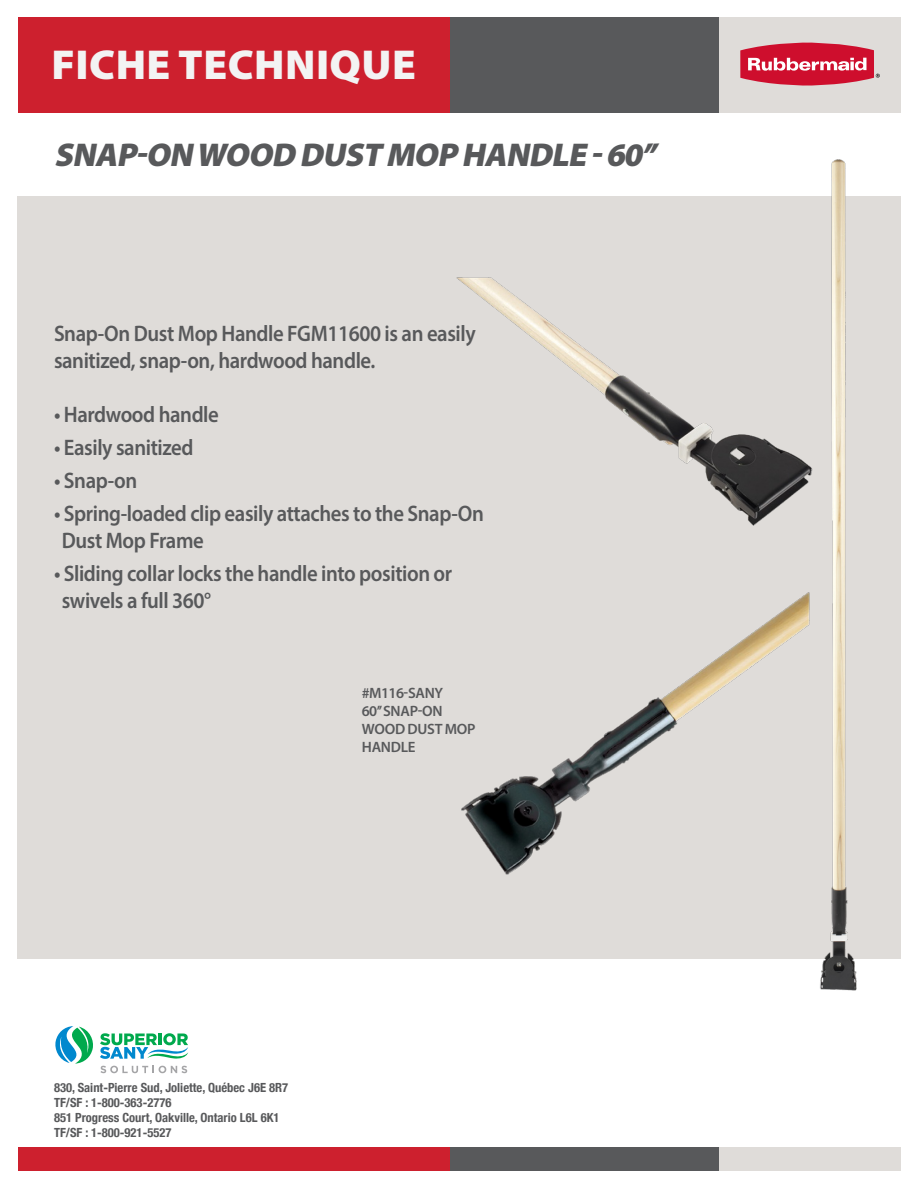
<style>
.page{position:relative;width:918px;height:1188px;background:#fff}
.page>*{position:absolute;margin:0;border:0;box-sizing:border-box;transform-origin:0 0}
.t1{font:900 42px "Myriad Pro";letter-spacing:.01em;color:#f3f3f3}
.t2{font:italic 900 33px "Myriad Pro";color:#58595b}
.t3{font:600 22.5px/27px "Myriad Pro";letter-spacing:-.02em;color:#58595b;scale:.92 1}
.t4{font:600 15px/18px "Myriad Pro";letter-spacing:-.02em;color:#58595b}
.t5{font:700 condensed 12.6px "Helvetica Neue";color:#58595b}
</style>
<div class="page">
<div style="left:719px;top:17px;width:182px;height:95px;background:#dfdcd9"></div>
<div style="left:450px;top:17px;width:269px;height:95px;background:#58595b"></div>
<div style="left:18px;top:17px;width:432px;height:95px;background:#cd202e"></div>
<div style="left:719px;top:1148px;width:182px;height:23px;background:#dfdcd9"></div>
<div style="left:450px;top:1148px;width:269px;height:23px;background:#58595b"></div>
<div style="left:18px;top:1148px;width:432px;height:23px;background:#cd202e"></div>
<div style="left:17px;top:197px;width:884px;height:762px;background:#dfdcd9"></div>
<img style="left:796px;top:159px;width:90px;height:832px">
<img style="left:456px;top:272px;width:392px;height:282px">
<img style="left:461px;top:570px;width:387px;height:307px">
<svg style="left:740px;top:42px;width:140px;height:44px"></svg>
<svg style="left:100px;top:1066px;width:87px;height:7px"></svg>
<svg style="left:100px;top:1033px;width:88px;height:26px"></svg>
<svg style="left:55px;top:1026px;width:38px;height:38px"></svg>
<p class="t1" style="left:52px;top:36px;width:366px">FICHE TECHNIQUE</p>
<p class="t2" style="left:54px;top:133px;width:611px">SNAP-ON WOOD DUST MOP HANDLE -60’’</p>
<p class="t3" style="left:54px;top:319px;width:460px">Snap-On Dust Mop Handle FGM11600 is an easily sanitized, snap-on, hardwood handle.</p>
<p class="t3" style="left:54px;top:400px;width:181px">• Hardwood handle</p>
<p class="t3" style="left:54px;top:433px;width:153px">• Easily sanitized</p>
<p class="t3" style="left:54px;top:466px;width:92px">• Snap-on</p>
<p class="t3" style="left:62px;top:499px;width:460px;text-indent:-8px">• Spring-loaded clip easily attaches to the Snap-On<br>Dust Mop Frame</p>
<p class="t3" style="left:62px;top:559px;width:426px;text-indent:-8px">• Sliding collar locks the handle into position or swivels a full 360°</p>
<p class="t4" style="left:362px;top:684px;width:83px">#M116-SANY</p>
<p class="t4" style="left:362px;top:702px;width:115px">60’’ SNAP-ON<br>WOOD DUST MOP<br>HANDLE</p>
<p class="t5" style="left:54px;top:1077px;width:236px">830, Saint-Pierre Sud, Joliette, Québec J6E 8R7</p>
<p class="t5" style="left:54px;top:1092px;width:119px">TF/SF : 1-800-363-2776</p>
<p class="t5" style="left:54px;top:1107px;width:227px">851 Progress Court, Oakville, Ontario L6L 6K1</p>
<p class="t5" style="left:54px;top:1122px;width:119px">TF/SF : 1-800-921-5527</p>
</div>
